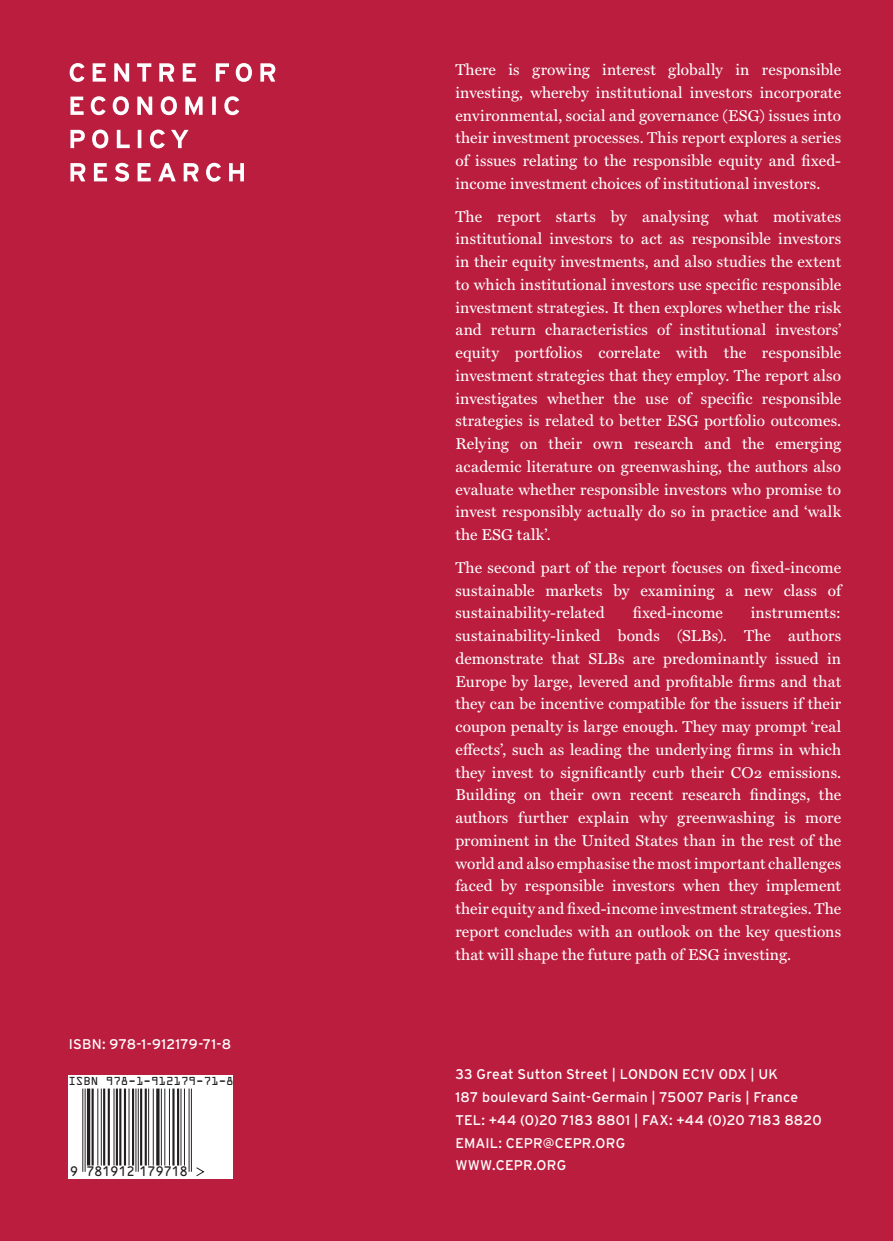
<style>
.page{position:relative;width:893px;height:1241px;background:#fff}
.page>*{position:absolute;margin:0;border:0;box-sizing:border-box;transform-origin:0 0}
.t1{font:15.75px/22.8px "Miller Text";letter-spacing:.01em;color:#fff;text-align:justify}
.t2{font:14px/22.8px "Interstate";letter-spacing:.015em;color:#fff}
.t3{font:12.78px "OCRB";letter-spacing:-.085em;color:#231f20}
.t4{font:10.33px "OCRA";color:#231f20}
</style>
<div class="page">
<div style="left:0;top:0;width:893px;height:1240px;background:#bb1d3e"></div>
<svg style="left:70px;top:63px;width:205px;height:19px"></svg>
<svg style="left:70px;top:96px;width:169px;height:19px"></svg>
<svg style="left:70px;top:129px;width:119px;height:19px"></svg>
<svg style="left:70px;top:163px;width:174px;height:19px"></svg>
<svg style="left:69px;top:1075px;width:164px;height:103px;fill:#fff"></svg>
<hr style="left:82px;top:1088px;width:1px;height:83px;background:#231f20">
<hr style="left:85px;top:1088px;width:1px;height:83px;background:#231f20">
<hr style="left:87px;top:1088px;width:3px;height:77px;background:#231f20">
<hr style="left:92px;top:1088px;width:2px;height:77px;background:#231f20">
<hr style="left:97px;top:1088px;width:1px;height:77px;background:#231f20">
<hr style="left:101px;top:1088px;width:1px;height:77px;background:#231f20">
<hr style="left:103px;top:1088px;width:2px;height:77px;background:#231f20">
<hr style="left:108px;top:1088px;width:2px;height:77px;background:#231f20">
<hr style="left:114px;top:1088px;width:1px;height:77px;background:#231f20">
<hr style="left:116px;top:1088px;width:2px;height:77px;background:#231f20">
<hr style="left:119px;top:1088px;width:2px;height:77px;background:#231f20">
<hr style="left:124px;top:1088px;width:2px;height:77px;background:#231f20">
<hr style="left:129px;top:1088px;width:1px;height:77px;background:#231f20">
<hr style="left:132px;top:1088px;width:2px;height:77px;background:#231f20">
<hr style="left:135px;top:1088px;width:1px;height:83px;background:#231f20">
<hr style="left:138px;top:1088px;width:1px;height:83px;background:#231f20">
<hr style="left:140px;top:1088px;width:2px;height:77px;background:#231f20">
<hr style="left:145px;top:1088px;width:2px;height:77px;background:#231f20">
<hr style="left:148px;top:1088px;width:1px;height:77px;background:#231f20">
<hr style="left:153px;top:1088px;width:1px;height:77px;background:#231f20">
<svg style="left:156px;top:1088px;width:4px;height:77px"></svg>
<hr style="left:161px;top:1088px;width:1px;height:77px;background:#231f20">
<hr style="left:164px;top:1088px;width:1px;height:77px;background:#231f20">
<hr style="left:169px;top:1088px;width:1px;height:77px;background:#231f20">
<hr style="left:172px;top:1088px;width:3px;height:77px;background:#231f20">
<hr style="left:177px;top:1088px;width:2px;height:77px;background:#231f20">
<hr style="left:180px;top:1088px;width:1px;height:77px;background:#231f20">
<hr style="left:184px;top:1088px;width:1px;height:77px;background:#231f20">
<hr style="left:189px;top:1088px;width:1px;height:83px;background:#231f20">
<hr style="left:191px;top:1088px;width:1px;height:83px;background:#231f20">
<svg style="left:195px;top:1166px;width:10px;height:10px"></svg>
<p class="t2" style="left:69px;top:1032px;width:164px">ISBN: 978-1-912179-71-8</p>
<p class="t4" style="left:68px;top:1073px;width:167px">ISBN 978-1-912179-71-8</p>
<p class="t3" style="left:70px;top:1164px;width:120px">9 781912 179718</p>
<p class="t1" style="left:455px;top:57px;width:387px">There is growing interest globally in responsible investing, whereby institutional investors incorporate environmental, social and governance (ESG) issues into their investment processes. This report explores a series of issues relating to the responsible equity and fixed&shy;income investment choices of institutional investors.</p>
<p class="t1" style="left:455px;top:204px;width:387px">The report starts by analysing what motivates institutional investors to act as responsible investors in their equity investments, and also studies the extent to which institutional investors use specific responsible investment strategies. It then explores whether the risk and return characteristics of institutional investors’ equity portfolios correlate with the responsible investment strategies that they employ. The report also investigates whether the use of specific responsible strategies is related to better ESG portfolio outcomes.<br>Relying on their own research and the emerging academic literature on greenwashing, the authors also evaluate whether responsible investors who promise to invest responsibly actually do so in practice and ‘walk the ESG talk’.</p>
<p class="t1" style="left:455px;top:555px;width:387px">The second part of the report focuses on fixed-income sustainable markets by examining a new class of sustainability-related</p>
<p class="t1" style="left:633px;top:600px;width:92px">fixed-income</p>
<p class="t1" style="left:455px;top:600px;width:387px;text-indent:295px">instruments: sustainability-linked bonds (SLBs). The authors demonstrate that SLBs are predominantly issued in Europe by large, levered and profitable firms and that they can be incentive compatible for the issuers if their coupon penalty is large enough. They may prompt ‘real effects’, such as leading the underlying firms in which they invest to significantly curb their CO2 emissions.<br>Building on their own recent research findings, the authors further explain why greenwashing is more prominent in the United States than in the rest of the world and also emphasise the most important challenges faced by responsible investors when they implement their equity and fixed-income investment strategies. The report concludes with an outlook on the key questions that will shape the future path of ESG investing.</p>
<p class="t2" style="left:455px;top:1062px;width:368px">33 Great Sutton Street | LONDON EC1V 0DX | UK<br>187 boulevard Saint-Germain | 75007 Paris | France TEL: +44 (0)20 7183 8801 | FAX: +44 (0)20 7183 8820<br>EMAIL: CEPR@CEPR.ORG<br>WWW.CEPR.ORG</p>
</div>
